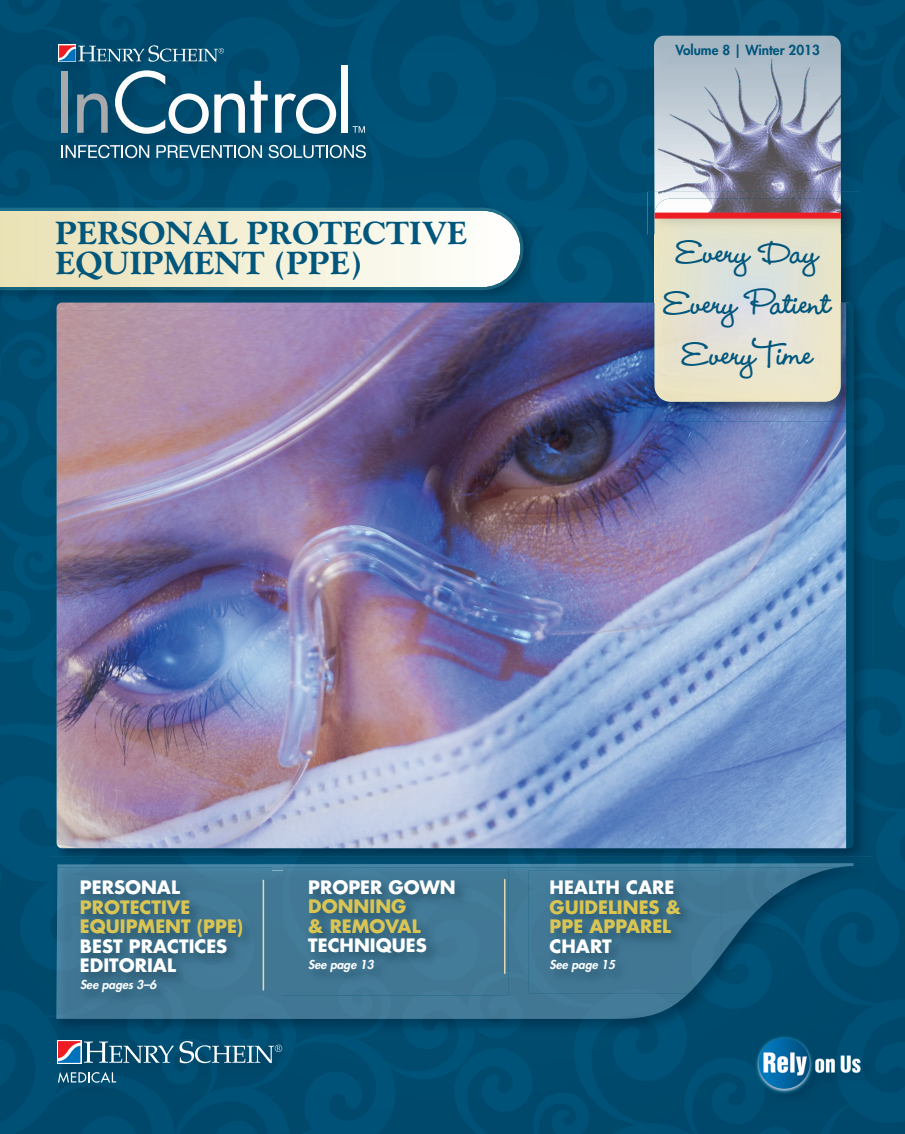
<style>
.page{position:relative;width:905px;height:1134px;background:#fff}
.page>*{position:absolute;margin:0;border:0;box-sizing:border-box;transform-origin:0 0}
.t1{font:700 40.35px/51px "Wendy LP Std";color:#01567c;text-align:center}
.t2{font:800 32.55px/30px "Goudy Std";color:#01567c}
.t3{font:700 18px/19.5px "Futura Std";color:#fff}
.t4{font:700 18px/19.5px "Futura Std";color:#dbc552}
.t5{font:800 13.5px "Futura Std";color:#01567c}
.t6{font:italic 800 12px "Futura Std";color:#fff}
</style>
<div class="page">
<img style="left:0;top:0;width:904px;height:1134px">
<img style="left:49px;top:296px;width:824px;height:742px">
<img style="left:56px;top:868px;width:781px;height:151px">
<img style="left:50px;top:1028px;width:267px;height:84px">
<svg style="left:58px;top:1072px;width:58px;height:11px"></svg>
<div style="left:57px;top:1040px;width:24px;height:24px;background:#fff"></div>
<svg style="left:58px;top:1041px;width:224px;height:22px;background:#44738f"></svg>
<img style="left:745px;top:1024px;width:141px;height:93px">
<img style="left:754px;top:1031px;width:111px;height:67px">
<img style="left:63px;top:871px;width:219px;height:142px">
<img style="left:282px;top:868px;width:226px;height:127px">
<svg style="left:272px;top:868px;width:10px;height:3px"></svg>
<img style="left:528px;top:871px;width:193px;height:123px">
<hr style="left:262px;top:880px;width:2px;height:110px;background:#e3dab4">
<hr style="left:504px;top:879px;width:1px;height:95px;background:#e3dab4">
<img style="left:543px;top:296px;width:104px;height:7px">
<img style="left:50px;top:857px;width:822px;height:11px">
<img style="left:57px;top:864px;width:796px;height:4px">
<img style="left:57px;top:303px;width:796px;height:545px">
<img style="left:0;top:201px;width:543px;height:109px">
<img style="left:57px;top:303px;width:486px;height:7px">
<img style="left:0;top:208px;width:523px;height:82px">
<img style="left:840px;top:234px;width:20px;height:187px">
<img style="left:647px;top:234px;width:193px;height:62px">
<svg style="left:647px;top:296px;width:7px;height:7px"></svg>
<img style="left:647px;top:303px;width:199px;height:118px">
<img style="left:654px;top:296px;width:186px;height:7px">
<img style="left:654px;top:386px;width:186px;height:16px">
<img style="left:647px;top:29px;width:213px;height:163px">
<img style="left:647px;top:192px;width:7px;height:42px">
<img style="left:840px;top:192px;width:20px;height:42px">
<img style="left:654px;top:219px;width:186px;height:15px">
<img style="left:654px;top:35px;width:186px;height:97px">
<img style="left:654px;top:192px;width:47px;height:7px">
<img style="left:654px;top:199px;width:47px;height:14px">
<svg style="left:836px;top:179px;width:5px;height:25px"></svg>
<img style="left:658px;top:149px;width:51px;height:42px">
<img style="left:701px;top:192px;width:139px;height:21px">
<svg style="left:658px;top:192px;width:9px;height:2px"></svg>
<img style="left:706px;top:199px;width:134px;height:14px">
<div style="left:654px;top:213px;width:186px;height:6px;background:#ee1d23"></div>
<img style="left:41px;top:34px;width:372px;height:157px">
<svg style="left:352px;top:126px;width:13px;height:7px"></svg>
<div style="left:61px;top:71px;width:7px;height:62px;background:#a8a9ad"></div>
<svg style="left:77px;top:93px;width:31px;height:40px"></svg>
<svg style="left:275px;top:93px;width:61px;height:41px"></svg>
<div style="left:342px;top:66px;width:6px;height:67px;background:#fcfcfc"></div>
<svg style="left:61px;top:145px;width:88px;height:13px"></svg>
<svg style="left:156px;top:145px;width:106px;height:13px"></svg>
<svg style="left:268px;top:145px;width:98px;height:13px"></svg>
<svg style="left:115px;top:70px;width:153px;height:64px"></svg>
<div style="left:58px;top:45px;width:18px;height:17px;background:#fff"></div>
<svg style="left:59px;top:45px;width:165px;height:17px;background:#41718d"></svg>
<h2 class="t2" style="left:55px;top:220px;width:413px">PERSONAL PROTECTIVE<br>EQUIPMENT (PPE)</h2>
<p class="t5" style="left:675px;top:44px;width:146px">Volume 8 | Winter 2013</p>
<h1 class="t1" style="left:663px;top:224px;width:169px">Every Day<br>Every Patient<br>EveryTime</h1>
<p class="t3" style="left:80px;top:879px;width:101px">PERSONAL</p>
<p class="t4" style="left:80px;top:899px;width:165px">PROTECTIVE<br>EQUIPMENT (PPE)</p>
<p class="t3" style="left:80px;top:938px;width:149px">BEST PRACTICES<br>EDITORIAL</p>
<p class="t6" style="left:80px;top:979px;width:78px">See pages 3–6</p>
<p class="t3" style="left:308px;top:879px;width:149px">PROPER GOWN</p>
<p class="t4" style="left:308px;top:898px;width:114px">DONNING &amp; REMOVAL</p>
<p class="t3" style="left:308px;top:937px;width:120px">TECHNIQUES</p>
<p class="t6" style="left:308px;top:959px;width:67px">See page 13</p>
<p class="t3" style="left:549px;top:879px;width:126px">HEALTH CARE</p>
<p class="t4" style="left:549px;top:899px;width:133px">GUIDELINES &amp;<br>PPE APPAREL</p>
<p class="t3" style="left:549px;top:938px;width:64px">CHART</p>
<p class="t6" style="left:549px;top:959px;width:67px">See page 15</p>
</div>
